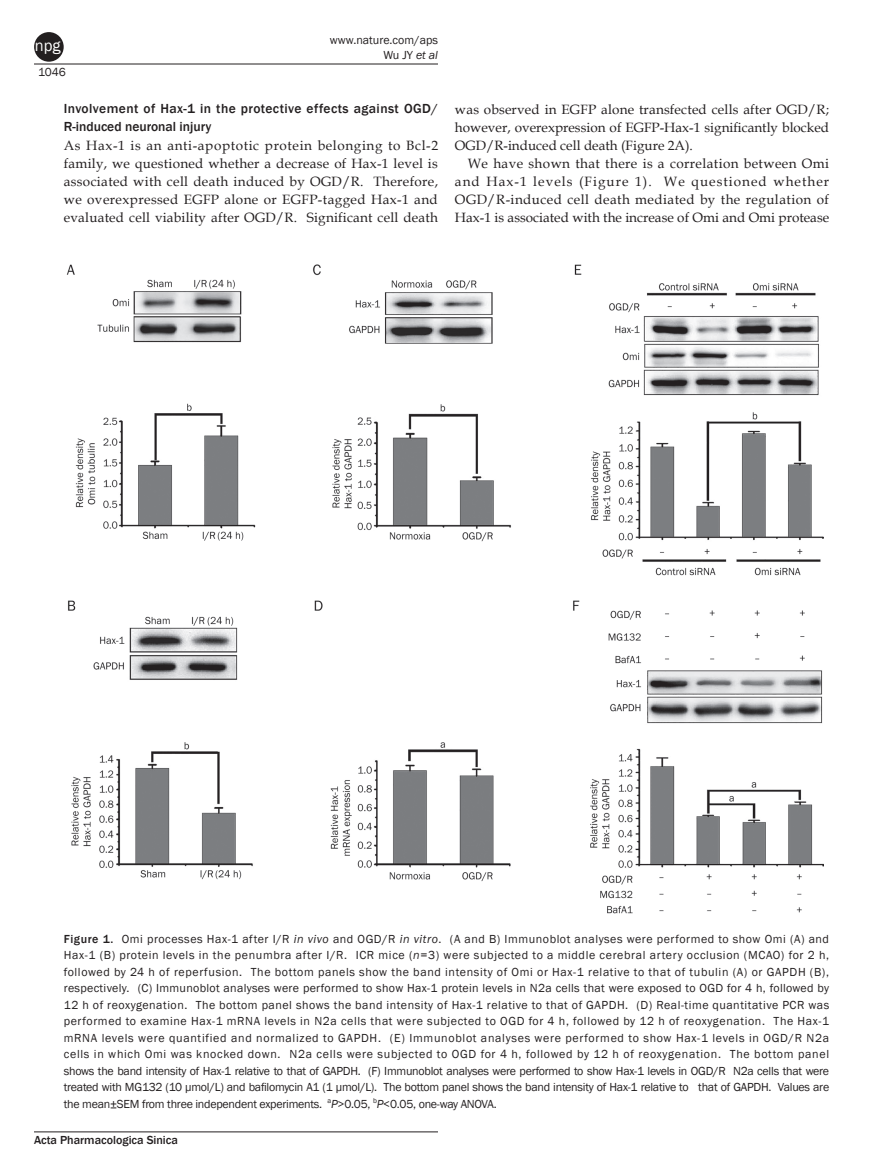
<style>
.page{position:relative;width:893px;height:1170px;background:#fff}
.page>*{position:absolute;margin:0;border:0;box-sizing:border-box;transform-origin:0 0}
.t1{font:16.5px "Franklin Gothic";color:#fff}
.t2{font:13.5px/18px "Book Antiqua";color:#231f20;text-align:justify}
.t3{font:500 13.5px/18px "Franklin Gothic";letter-spacing:.03em;color:#231f20}
.t4{font:12px/16.5px "Franklin Gothic";letter-spacing:-.02em;color:#231f20;text-align:justify}
.t5{font:12px/15px "Franklin Gothic";color:#231f20;text-align:right}
.t6{font:500 12px "Franklin Gothic";color:#231f20}
.s1{font-style:italic}
.s2{font-weight:500}
</style>
<div class="page">
<hr style="left:34px;top:64px;width:404px;height:1px;background:#231f20">
<hr style="left:34px;top:1131px;width:404px;height:1px;background:#231f20">
<div style="left:34px;top:32px;width:30px;height:30px;background:#231f20;border-radius:50%"></div>
<img style="left:67px;top:265px;width:757px;height:649px">
<h1 class="t1" style="left:35px;top:35px;width:27px">npg</h1>
<p class="t4" style="left:38px;top:64px;width:29px">1046</p>
<p class="t5" style="left:330px;top:32px;width:110px">www.nature.com/aps<br>Wu JY <span class="s1">et al</span></p>
<p class="t3" style="left:64px;top:100px;width:376px">Involvement of Hax-1 in the protective effects against OGD/<br>R-induced neuronal injury</p>
<p class="t2" style="left:64px;top:136px;width:376px">As Hax-1 is an anti-apoptotic protein belonging to Bcl-2 family, we questioned whether a decrease of Hax-1 level is associated with cell death induced by OGD/R. Therefore, we overexpressed EGFP alone or EGFP-tagged Hax-1 and evaluated cell viability after OGD/R. Significant cell death</p>
<p class="t2" style="left:455px;top:100px;width:376px">was observed in EGFP alone transfected cells after OGD/R; however, overexpression of EGFP-Hax-1 significantly blocked OGD/R-induced cell death (Figure 2A).</p>
<p class="t2" style="left:455px;top:154px;width:376px;text-indent:13px">We have shown that there is a correlation between Omi and Hax-1 levels (Figure 1). We questioned whether OGD/R-induced cell death mediated by the regulation of Hax-1 is associated with the increase of Omi and Omi protease</p>
<p class="t4" style="left:64px;top:930px;width:767px"><span class="s2">Figure 1.</span> Omi processes Hax-1 after I/R <span class="s1">in vivo</span> and OGD/R <span class="s1">in vitro</span>. (A and B) Immunoblot analyses were performed to show Omi (A) and Hax-1 (B) protein levels in the penumbra after I/R. ICR mice (<span class="s1">n</span>=3) were subjected to a middle cerebral artery occlusion (MCAO) for 2 h, followed by 24 h of reperfusion. The bottom panels show the band intensity of Omi or Hax-1 relative to that of tubulin (A) or GAPDH (B), respectively. (C) Immunoblot analyses were performed to show Hax-1 protein levels in N2a cells that were exposed to OGD for 4 h, followed by 12 h of reoxygenation. The bottom panel shows the band intensity of Hax-1 relative to that of GAPDH. (D) Real-time quantitative PCR was performed to examine Hax-1 mRNA levels in N2a cells that were subjected to OGD for 4 h, followed by 12 h of reoxygenation. The Hax-1 mRNA levels were quantified and normalized to GAPDH. (E) Immunoblot analyses were performed to show Hax-1 levels in OGD/R N2a cells in which Omi was knocked down. N2a cells were subjected to OGD for 4 h, followed by 12 h of reoxygenation. The bottom panel shows the band intensity of Hax-1 relative to that of GAPDH. (F) Immunoblot analyses were performed to show Hax-1 levels in OGD/R N2a cells that were treated with MG132 (10 μmol/L) and bafilomycin A1 (1 μmol/L). The bottom panel shows the band intensity of Hax-1 relative to that of GAPDH. Values are the mean±SEM from three independent experiments. <sup>a</sup><span class="s1">P</span>&gt;0.05, <sup>b</sup><span class="s1">P</span>&lt;0.05, one-way ANOVA.</p>
<p class="t6" style="left:34px;top:1132px;width:145px">Acta Pharmacologica Sinica</p>
</div>
